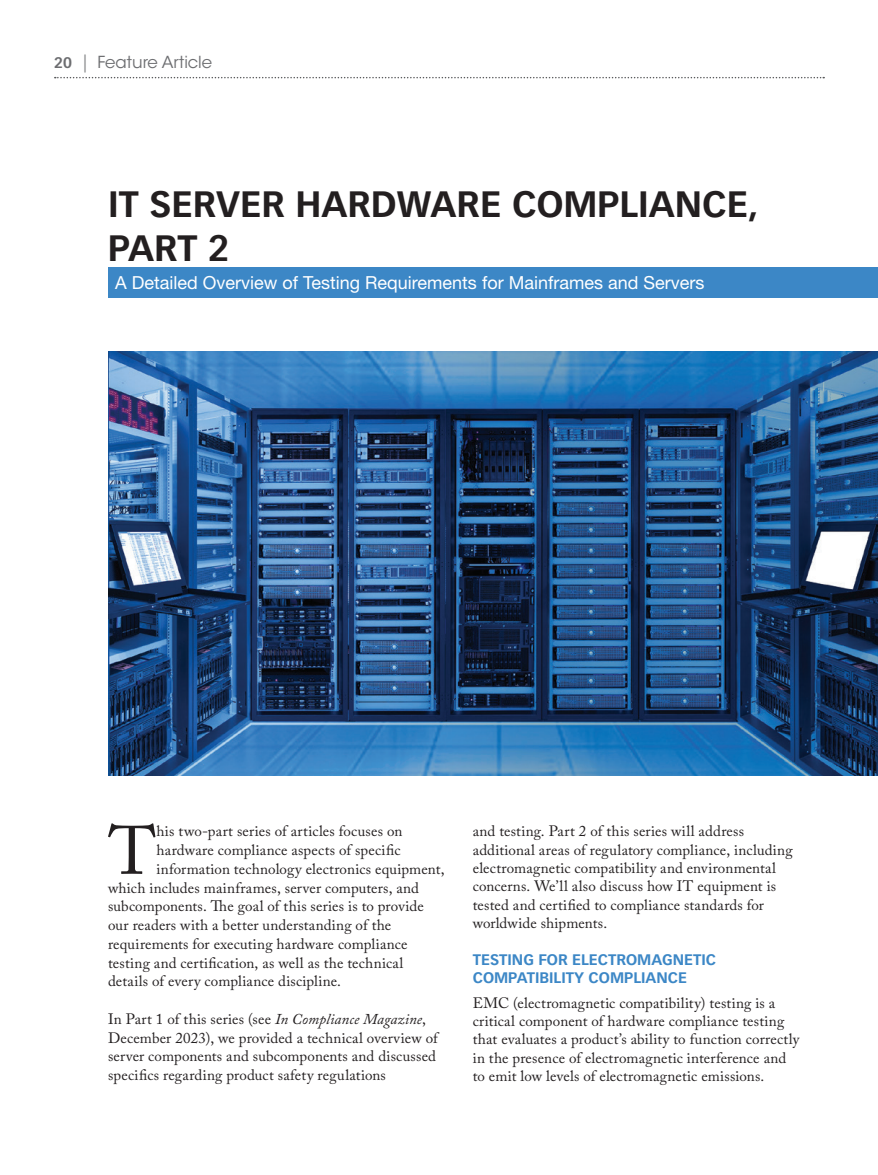
<style>
.page{position:relative;width:878px;height:1175px;background:#fff}
.page>*{position:absolute;margin:0;border:0;box-sizing:border-box;transform-origin:0 0}
.t1{font:67.8px "Adobe Caslon Pro";color:#231f20}
.t2{font:700 36px/43.2px "Vectora LT Std";color:#231f20}
.t3{font:18px "Helvetica Neue LT Std";color:#fff}
.t4{font:16.5px "ITC Avant Garde Std";color:#6c6d70}
.t5{font:15px/18.3px "Adobe Caslon Pro";letter-spacing:.01em;color:#231f20}
.t6{font:700 15px/18px "Vectora LT Std";color:#3c87c6}
.s1{font-family:"Vectora LT Std";font-weight:700;font-size:15px}
.s2{font-family:"Vectora LT Std";font-weight:300;font-size:18px}
.s3{font-style:italic}
</style>
<div class="page">
<svg style="left:55px;top:77px;width:769px;height:1px"></svg>
<img style="left:108px;top:351px;width:770px;height:424px">
<div style="left:108px;top:268px;width:770px;height:30px;background:#3c87c6"></div>
<p class="t4" style="left:54px;top:52px;width:160px"><span class="s1">20</span> <span class="s2">|</span> Feature Article</p>
<p class="t2" style="left:108px;top:183px;width:652px">IT SERVER HARDWARE COMPLIANCE,<br>PART 2</p>
<p class="t3" style="left:115px;top:272px;width:591px">A Detailed Overview of Testing Requirements for Mainframes and Servers</p>
<p class="t1" style="left:109px;top:810px;width:49px">T</p>
<p class="t5" style="left:156px;top:822px;width:247px">his two-part series of articles focuses on</p>
<p class="t5" style="left:156px;top:840px;width:245px">hardware compliance aspects of specific</p>
<p class="t5" style="left:156px;top:859px;width:289px">information technology electronics equipment,</p>
<p class="t5" style="left:108px;top:878px;width:312px">which includes mainframes, server computers, and</p>
<p class="t5" style="left:108px;top:897px;width:317px">subcomponents. The goal of this series is to provide</p>
<p class="t5" style="left:108px;top:915px;width:285px">our readers with a better understanding of the</p>
<p class="t5" style="left:108px;top:934px;width:301px">requirements for executing hardware compliance</p>
<p class="t5" style="left:108px;top:953px;width:297px">testing and certification, as well as the technical</p>
<p class="t5" style="left:108px;top:972px;width:234px">details of every compliance discipline.</p>
<p class="t5" style="left:108px;top:1009px;width:331px;line-height:18.8px">In Part 1 of this series (see <span class="s3">In Compliance Magazine</span>, December 2023), we provided a technical overview of server components and subcomponents and discussed specifics regarding product safety regulations</p>
<p class="t5" style="left:472px;top:822px;width:321px">and testing. Part 2 of this series will address additional areas of regulatory compliance, including electromagnetic compatibility and environmental concerns. We’ll also discuss how IT equipment is tested and certified to compliance standards for worldwide shipments.</p>
<p class="t6" style="left:472px;top:950px;width:245px">TESTING FOR ELECTROMAGNETIC<br>COMPATIBILITY COMPLIANCE</p>
<p class="t5" style="left:472px;top:993px;width:328px">EMC (electromagnetic compatibility) testing is a critical component of hardware compliance testing that evaluates a product’s ability to function correctly in the presence of electromagnetic interference and to emit low levels of electromagnetic emissions.</p>
</div>
